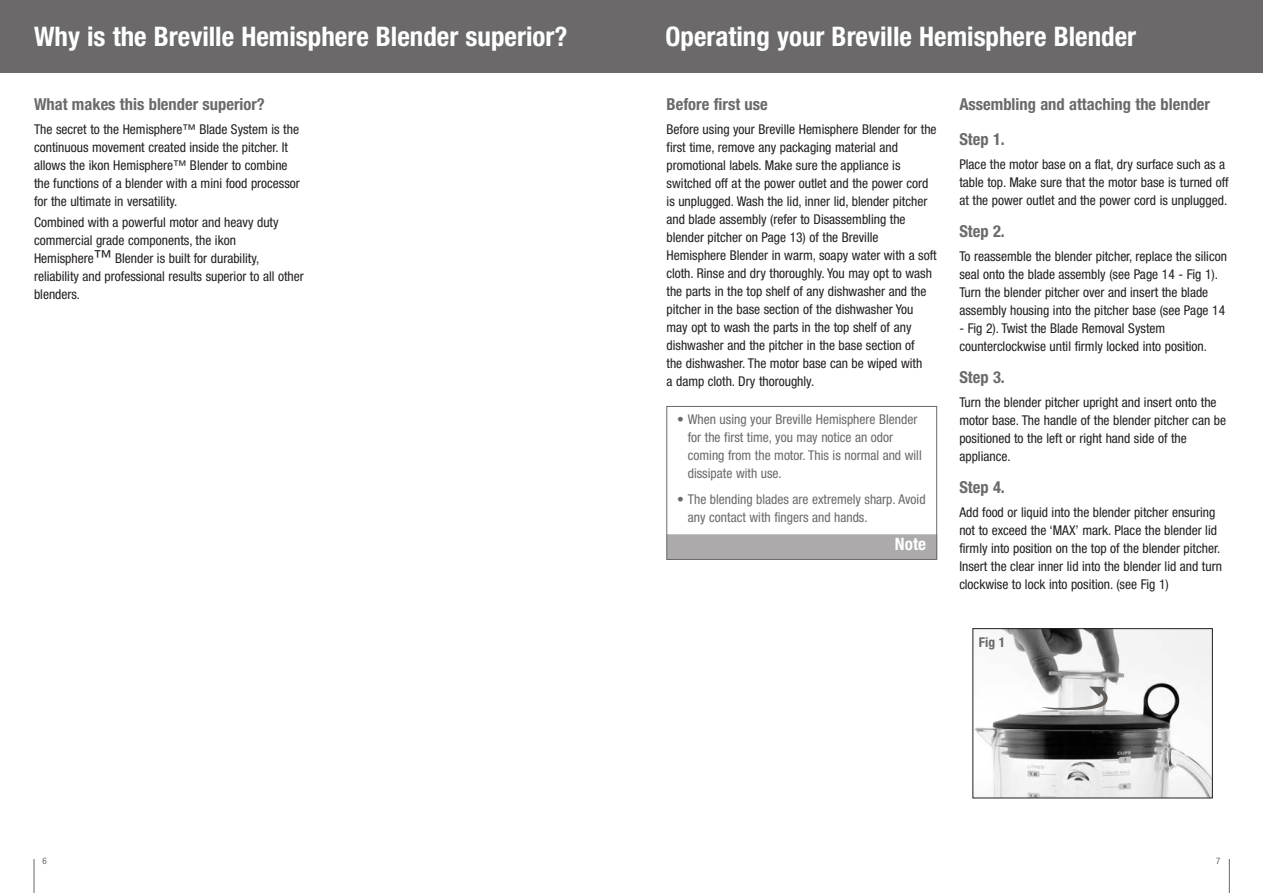
<style>
.page{position:relative;width:1263px;height:893px;background:#fff}
.page>*{position:absolute;margin:0;border:0;box-sizing:border-box;transform-origin:0 0}
.t1{font:700 condensed 27px "Helvetica Neue";color:#fff}
.t2{font:700 condensed 17.1px "Helvetica Neue";color:#fff}
.t3{font:700 condensed 16.5px/35px "Helvetica Neue";color:#6b6969}
.t4{font:condensed 13.5px/18px "Helvetica Neue";color:#231f20}
.t5{font:condensed 13.5px/18px "Helvetica Neue";color:#6b6969}
.t6{font:700 condensed 13.5px "Helvetica Neue";color:#6b6969}
.t7{font:condensed 9px "Helvetica Neue";color:#6b6969}
.s1{font-size:18px}
</style>
<div class="page">
<div style="left:631px;top:0;width:632px;height:72px;background:#6b6969"></div>
<hr style="left:1229px;top:859px;width:1px;height:34px;background:#6b6969">
<div style="left:0;top:0;width:631px;height:72px;background:#6b6969"></div>
<hr style="left:34px;top:859px;width:1px;height:34px;background:#6b6969">
<div style="left:666px;top:534px;width:271px;height:26px;background:#acaaaa"></div>
<div style="left:666px;top:406px;width:271px;height:154px;border:1px solid #6b6969"></div>
<img style="left:974px;top:630px;width:237px;height:166px">
<div style="left:972px;top:628px;width:241px;height:170px;border:1px solid #231f20"></div>
<svg style="left:1041px;top:686px;width:66px;height:24px"></svg>
<h1 class="t1" style="left:34px;top:27px;width:535px">Why is the Breville Hemisphere Blender superior?</h1>
<h1 class="t1" style="left:665px;top:27px;width:472px">Operating your Breville Hemisphere Blender</h1>
<p class="t3" style="left:34px;top:88px;width:232px">What makes this blender superior?</p>
<p class="t4" style="left:34px;top:121px;width:267px">The secret to the Hemisphere™ Blade System is the continuous movement created inside the pitcher. It allows the ikon Hemisphere™ Blender to combine the functions of a blender with a mini food processor for the ultimate in versatility.</p>
<p class="t4" style="left:34px;top:214px;width:271px">Combined with a powerful motor and heavy duty commercial grade components, the ikon Hemisphere<span class="s1">™</span> Blender is built for durability, reliability and professional results superior to all other blenders.</p>
<p class="t3" style="left:666px;top:88px;width:103px">Before first use</p>
<p class="t4" style="left:666px;top:121px;width:272px">Before using your Breville Hemisphere Blender for the first time, remove any packaging material and promotional labels. Make sure the appliance is switched off at the power outlet and the power cord is unplugged. Wash the lid, inner lid, blender pitcher and blade assembly (refer to Disassembling the blender pitcher on Page 13) of the Breville Hemisphere Blender in warm, soapy water with a soft cloth. Rinse and dry thoroughly. You may opt to wash the parts in the top shelf of any dishwasher and the pitcher in the base section of the dishwasher You may opt to wash the parts in the top shelf of any dishwasher and the pitcher in the base section of<br>the dishwasher. The motor base can be wiped with<br>a damp cloth. Dry thoroughly.</p>
<p class="t5" style="left:688px;top:411px;width:235px;text-indent:-11px">• When using your Breville Hemisphere Blender for the first time, you may notice an odor coming from the motor. This is normal and will dissipate with use.</p>
<p class="t5" style="left:688px;top:492px;width:239px;text-indent:-11px">• The blending blades are extremely sharp. Avoid any contact with fingers and hands.</p>
<p class="t2" style="left:895px;top:537px;width:32px">Note</p>
<p class="t3" style="left:959px;top:88px;width:252px">Assembling and attaching the blender<br>Step 1.</p>
<p class="t4" style="left:959px;top:156px;width:271px">Place the motor base on a flat, dry surface such as a table top. Make sure that the motor base is turned off at the power outlet and the power cord is unplugged.</p>
<p class="t3" style="left:959px;top:215px;width:47px">Step 2.</p>
<p class="t4" style="left:959px;top:248px;width:269px">To reassemble the blender pitcher, replace the silicon seal onto the blade assembly (see Page 14 - Fig 1).<br>Turn the blender pitcher over and insert the blade assembly housing into the pitcher base (see Page 14</p>
<p class="t4" style="left:959px;top:320px;width:249px">- Fig 2). Twist the Blade Removal System counterclockwise until firmly locked into position.</p>
<p class="t3" style="left:959px;top:361px;width:47px">Step 3.</p>
<p class="t4" style="left:959px;top:394px;width:268px">Turn the blender pitcher upright and insert onto the motor base. The handle of the blender pitcher can be positioned to the left or right hand side of the appliance.</p>
<p class="t3" style="left:959px;top:471px;width:47px">Step 4.</p>
<p class="t4" style="left:959px;top:504px;width:264px">Add food or liquid into the blender pitcher ensuring not to exceed the ‘MAX’ mark. Place the blender lid firmly into position on the top of the blender pitcher.<br>Insert the clear inner lid into the blender lid and turn clockwise to lock into position. (see Fig 1)</p>
<p class="t6" style="left:979px;top:638px;width:28px">Fig 1</p>
<p class="t7" style="left:42px;top:857px;width:6px">6</p>
<p class="t7" style="left:1216px;top:857px;width:6px">7</p>
</div>
